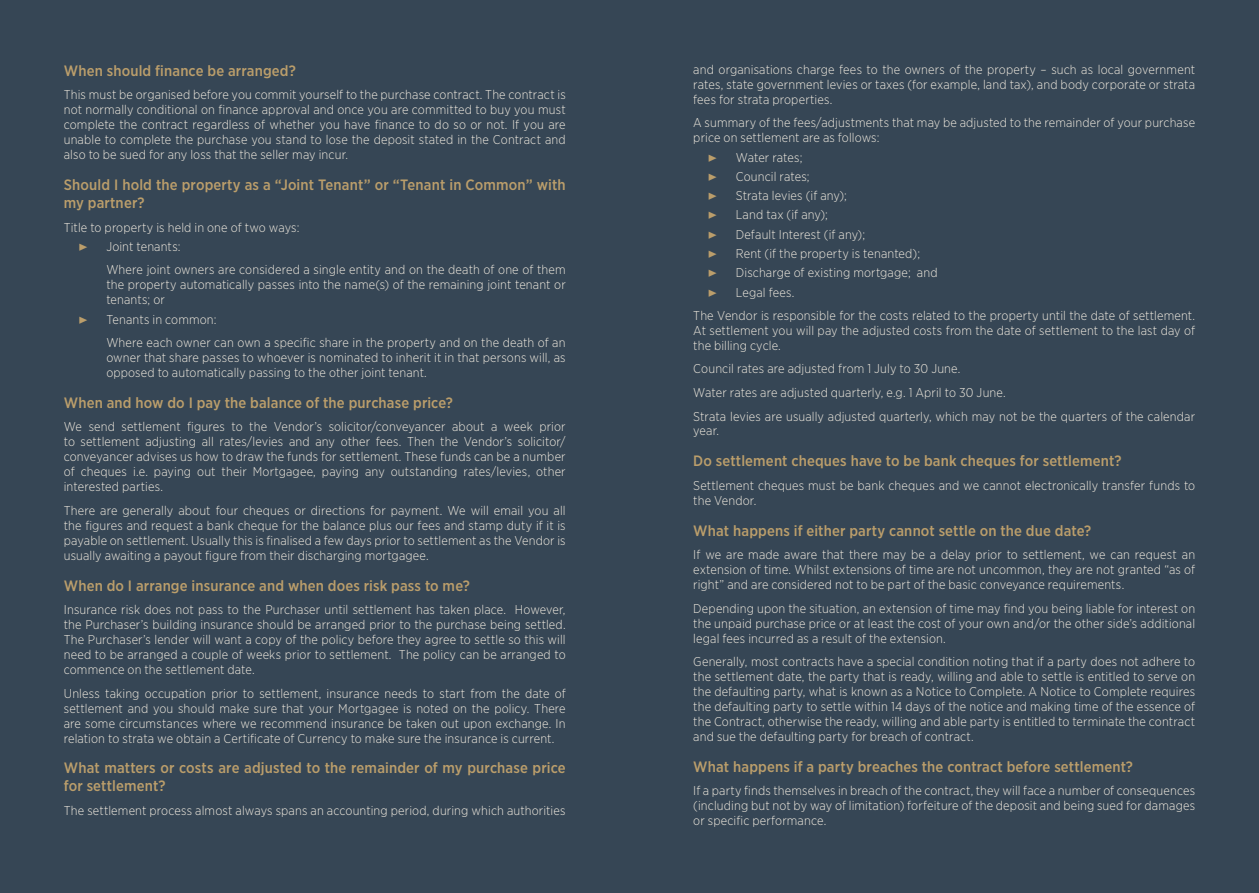
<style>
.page{position:relative;width:1259px;height:893px;background:#364655}
.page>*{position:absolute;margin:0;border:0;box-sizing:border-box;transform-origin:0 0}
.t1{font:500 15px/18px "Gotham Narrow";letter-spacing:.01em;color:#bb9e6b}
.t2{font:300 12.75px/15px "Gotham Narrow";letter-spacing:.01em;color:#efe9de;text-align:justify}
.t3{font:300 12.75px "Acumin Pro";color:#bb9e6b}
</style>
<div class="page">
<p class="t1" style="left:64px;top:61px;width:234px">When should finance be arranged?</p>
<p class="t2" style="left:64px;top:87px;width:503px">This must be organised before you commit yourself to the purchase contract. The contract is not normally conditional on finance approval and once you are committed to buy you must complete the contract regardless of whether you have finance to do so or not. If you are unable to complete the purchase you stand to lose the deposit stated in the Contract and also to be sued for any loss that the seller may incur.</p>
<p class="t1" style="left:64px;top:176px;width:503px">Should I hold the property as a “Joint Tenant” or “Tenant in Common” with my partner?</p>
<p class="t2" style="left:64px;top:219px;width:237px">Title to property is held in one of two ways:</p>
<p class="t3" style="left:79px;top:238px;width:10px">▶</p>
<p class="t2" style="left:106px;top:234px;width:461px;line-height:23.5px">Joint tenants:<br>Where joint owners are considered a single entity and on the death of one of them</p>
<p class="t2" style="left:106px;top:277px;width:461px">the property automatically passes into the name(s) of the remaining joint tenant or tenants; or</p>
<p class="t3" style="left:79px;top:310px;width:10px">▶</p>
<p class="t2" style="left:106px;top:307px;width:461px;line-height:23.5px">Tenants in common:<br>Where each owner can own a specific share in the property and on the death of an</p>
<p class="t2" style="left:106px;top:350px;width:461px">owner that share passes to whoever is nominated to inherit it in that persons will, as opposed to automatically passing to the other joint tenant.</p>
<p class="t1" style="left:64px;top:393px;width:391px">When and how do I pay the balance of the purchase price?</p>
<p class="t2" style="left:64px;top:419px;width:503px">We send settlement figures to the Vendor’s solicitor/conveyancer about a week prior to settlement adjusting all rates/levies and any other fees. Then the Vendor’s solicitor/ conveyancer advises us how to draw the funds for settlement. These funds can be a number of cheques i.e. paying out their Mortgagee, paying any outstanding rates/levies, other interested parties.</p>
<p class="t2" style="left:64px;top:503px;width:503px">There are generally about four cheques or directions for payment. We will email you all the figures and request a bank cheque for the balance plus our fees and stamp duty if it is payable on settlement. Usually this is finalised a few days prior to settlement as the Vendor is usually awaiting a payout figure from their discharging mortgagee.</p>
<p class="t1" style="left:64px;top:576px;width:407px">When do I arrange insurance and when does risk pass to me?</p>
<p class="t2" style="left:64px;top:602px;width:503px">Insurance risk does not pass to the Purchaser until settlement has taken place. However, the Purchaser’s building insurance should be arranged prior to the purchase being settled.<br>The Purchaser’s lender will want a copy of the policy before they agree to settle so this will need to be arranged a couple of weeks prior to settlement. The policy can be arranged to commence on the settlement date.</p>
<p class="t2" style="left:64px;top:685px;width:503px">Unless taking occupation prior to settlement, insurance needs to start from the date of settlement and you should make sure that your Mortgagee is noted on the policy. There are some circumstances where we recommend insurance be taken out upon exchange. In relation to strata we obtain a Certificate of Currency to make sure the insurance is current.</p>
<p class="t1" style="left:64px;top:759px;width:503px">What matters or costs are adjusted to the remainder of my purchase price for settlement?</p>
<p class="t2" style="left:64px;top:803px;width:503px">The settlement process almost always spans an accounting period, during which authorities</p>
<p class="t2" style="left:693px;top:62px;width:503px">and organisations charge fees to the owners of the property – such as local government rates, state government levies or taxes (for example, land tax), and body corporate or strata fees for strata properties.</p>
<p class="t2" style="left:693px;top:115px;width:503px">A summary of the fees/adjustments that may be adjusted to the remainder of your purchase price on settlement are as follows:</p>
<p class="t3" style="left:708px;top:148px;width:10px">▶</p>
<p class="t2" style="left:736px;top:149px;width:68px">Water rates;</p>
<p class="t3" style="left:708px;top:168px;width:10px">▶</p>
<p class="t2" style="left:736px;top:169px;width:75px">Council rates;</p>
<p class="t3" style="left:708px;top:187px;width:10px">▶</p>
<p class="t2" style="left:736px;top:188px;width:113px">Strata levies (if any);</p>
<p class="t3" style="left:708px;top:206px;width:10px">▶</p>
<p class="t2" style="left:736px;top:207px;width:94px">Land tax (if any);</p>
<p class="t3" style="left:708px;top:225px;width:10px">▶</p>
<p class="t2" style="left:736px;top:226px;width:131px">Default Interest (if any);</p>
<p class="t3" style="left:708px;top:245px;width:10px">▶</p>
<p class="t2" style="left:736px;top:246px;width:186px">Rent (if the property is tenanted);</p>
<p class="t3" style="left:708px;top:264px;width:10px">▶</p>
<p class="t2" style="left:736px;top:265px;width:203px">Discharge of existing mortgage; and</p>
<p class="t3" style="left:708px;top:283px;width:10px">▶</p>
<p class="t2" style="left:693px;top:280px;width:503px;line-height:23.5px;text-indent:43px">Legal fees.<br>The Vendor is responsible for the costs related to the property until the date of settlement.</p>
<p class="t2" style="left:693px;top:323px;width:503px">At settlement you will pay the adjusted costs from the date of settlement to the last day of the billing cycle.</p>
<p class="t2" style="left:693px;top:357px;width:503px;line-height:23.5px;text-align:left">Council rates are adjusted from 1 July to 30 June.<br>Water rates are adjusted quarterly, e.g. 1 April to 30 June.<br>Strata levies are usually adjusted quarterly, which may not be the quarters of the calendar</p>
<p class="t2" style="left:693px;top:423px;width:27px">year.</p>
<p class="t1" style="left:693px;top:452px;width:430px">Do settlement cheques have to be bank cheques for settlement?</p>
<p class="t2" style="left:693px;top:477px;width:503px">Settlement cheques must be bank cheques and we cannot electronically transfer funds to the Vendor.</p>
<p class="t1" style="left:693px;top:521px;width:399px">What happens if either party cannot settle on the due date?</p>
<p class="t2" style="left:693px;top:547px;width:503px">If we are made aware that there may be a delay prior to settlement, we can request an extension of time. Whilst extensions of time are not uncommon, they are not granted “as of right” and are considered not to be part of the basic conveyance requirements.</p>
<p class="t2" style="left:693px;top:600px;width:503px">Depending upon the situation, an extension of time may find you being liable for interest on the unpaid purchase price or at least the cost of your own and/or the other side’s additional legal fees incurred as a result of the extension.</p>
<p class="t2" style="left:693px;top:654px;width:503px">Generally, most contracts have a special condition noting that if a party does not adhere to the settlement date, the party that is ready, willing and able to settle is entitled to serve on the defaulting party, what is known as a Notice to Complete. A Notice to Complete requires the defaulting party to settle within 14 days of the notice and making time of the essence of the Contract, otherwise the ready, willing and able party is entitled to terminate the contract and sue the defaulting party for breach of contract.</p>
<p class="t1" style="left:693px;top:757px;width:441px">What happens if a party breaches the contract before settlement?</p>
<p class="t2" style="left:693px;top:783px;width:503px">If a party finds themselves in breach of the contract, they will face a number of consequences (including but not by way of limitation) forfeiture of the deposit and being sued for damages or specific performance.</p>
</div>
